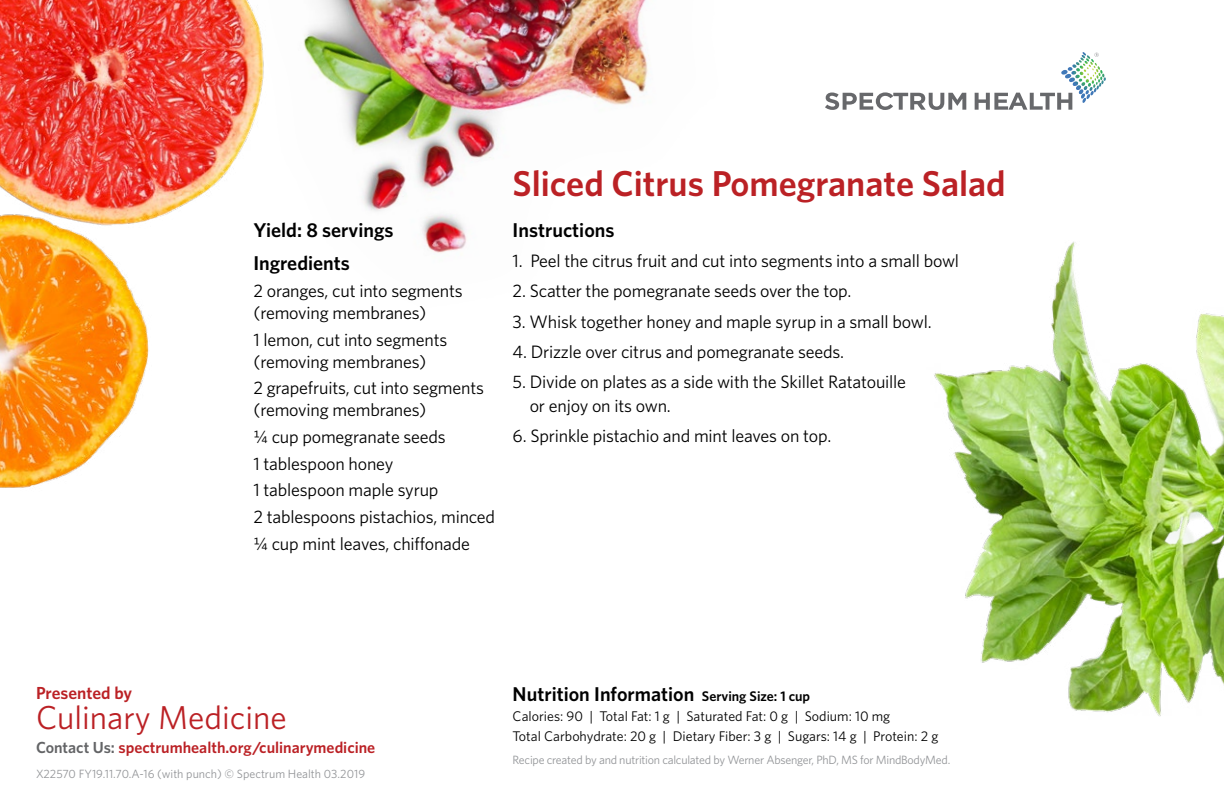
<style>
.page{position:relative;width:1224px;height:792px;background:#fff}
.page>*{position:absolute;margin:0;border:0;box-sizing:border-box;transform-origin:0 0}
.t1{font:600 36px "Whitney";color:#bb2125}
.t2{font:33.2px "Whitney";color:#bb2125}
.t3{font:600 20px/33px "Whitney";color:#000}
.t4{font:18px/26.6px "Whitney";letter-spacing:-.01em;color:#000}
.t5{font:600 17.4px "Whitney";color:#bb2125}
.t6{font:600 16px "Whitney";color:#bb2125}
.t7{font:14px/20px "Whitney";color:#000}
.t8{font:12px "Whitney";letter-spacing:-.02em;color:#939598}
.t9{font:12px "Whitney";color:#939598}
.s1{color:#636466}
.s2{font-size:14px}
</style>
<div class="page">
<img style="left:303px;top:0;width:346px;height:253px">
<svg style="left:825px;top:92px;width:247px;height:18px"></svg>
<svg style="left:1061px;top:52px;width:40px;height:23px"></svg>
<img style="left:934px;top:241px;width:290px;height:475px">
<img style="left:0;top:0;width:264px;height:209px">
<img style="left:0;top:156px;width:176px;height:332px">
<p class="t3" style="left:253px;top:213px;width:142px">Yield: 8 servings<br>Ingredients</p>
<p class="t4" style="left:253px;top:279px;width:211px;line-height:22px">2 oranges, cut into segments (removing membranes)</p>
<p class="t4" style="left:253px;top:328px;width:195px;line-height:22px">1 lemon, cut into segments (removing membranes)</p>
<p class="t4" style="left:253px;top:377px;width:232px;line-height:22px">2 grapefruits, cut into segments (removing membranes)</p>
<p class="t4" style="left:253px;top:423px;width:243px">1/4 cup pomegranate seeds<br>1 tablespoon honey<br>1 tablespoon maple syrup<br>2 tablespoons pistachios, minced<br>1/4 cup mint leaves, chiffonade</p>
<h1 class="t1" style="left:513px;top:159px;width:495px">Sliced Citrus Pomegranate Salad</h1>
<p class="t3" style="left:513px;top:213px;width:103px">Instructions</p>
<p class="t4" style="left:513px;top:247px;width:448px">1. Peel the citrus fruit and cut into segments into a small bowl</p>
<p class="t4" style="left:513px;top:277px;width:340px">2. Scatter the pomegranate seeds over the top.</p>
<p class="t4" style="left:513px;top:308px;width:421px">3. Whisk together honey and maple syrup in a small bowl.</p>
<p class="t4" style="left:513px;top:338px;width:333px">4. Drizzle over citrus and pomegranate seeds.</p>
<p class="t4" style="left:530px;top:369px;width:378px;line-height:24px;text-indent:-17px">5. Divide on plates as a side with the Skillet Ratatouille or enjoy on its own.</p>
<p class="t4" style="left:513px;top:422px;width:320px">6. Sprinkle pistachio and mint leaves on top.</p>
<p class="t5" style="left:36px;top:682px;width:98px">Presented by</p>
<h2 class="t2" style="left:36px;top:696px;width:252px">Culinary Medicine</h2>
<p class="t6" style="left:36px;top:737px;width:341px"><span class="s1">Contact Us:</span> spectrumhealth.org/culinarymedicine</p>
<p class="t9" style="left:36px;top:765px;width:331px">X22570 FY19.11.70.A-16 (with punch) © Spectrum Health 03.2019</p>
<p class="t3" style="left:513px;top:677px;width:299px">Nutrition Information <span class="s2">Serving Size: 1 cup</span></p>
<p class="t7" style="left:513px;top:706px;width:427px">Calories: 90 | Total Fat: 1 g | Saturated Fat: 0 g | Sodium: 10 mg<br>Total Carbohydrate: 20 g | Dietary Fiber: 3 g | Sugars: 14 g | Protein: 2 g</p>
<p class="t8" style="left:513px;top:752px;width:439px">Recipe created by and nutrition calculated by Werner Absenger, PhD, MS for MindBodyMed.</p>
</div>
